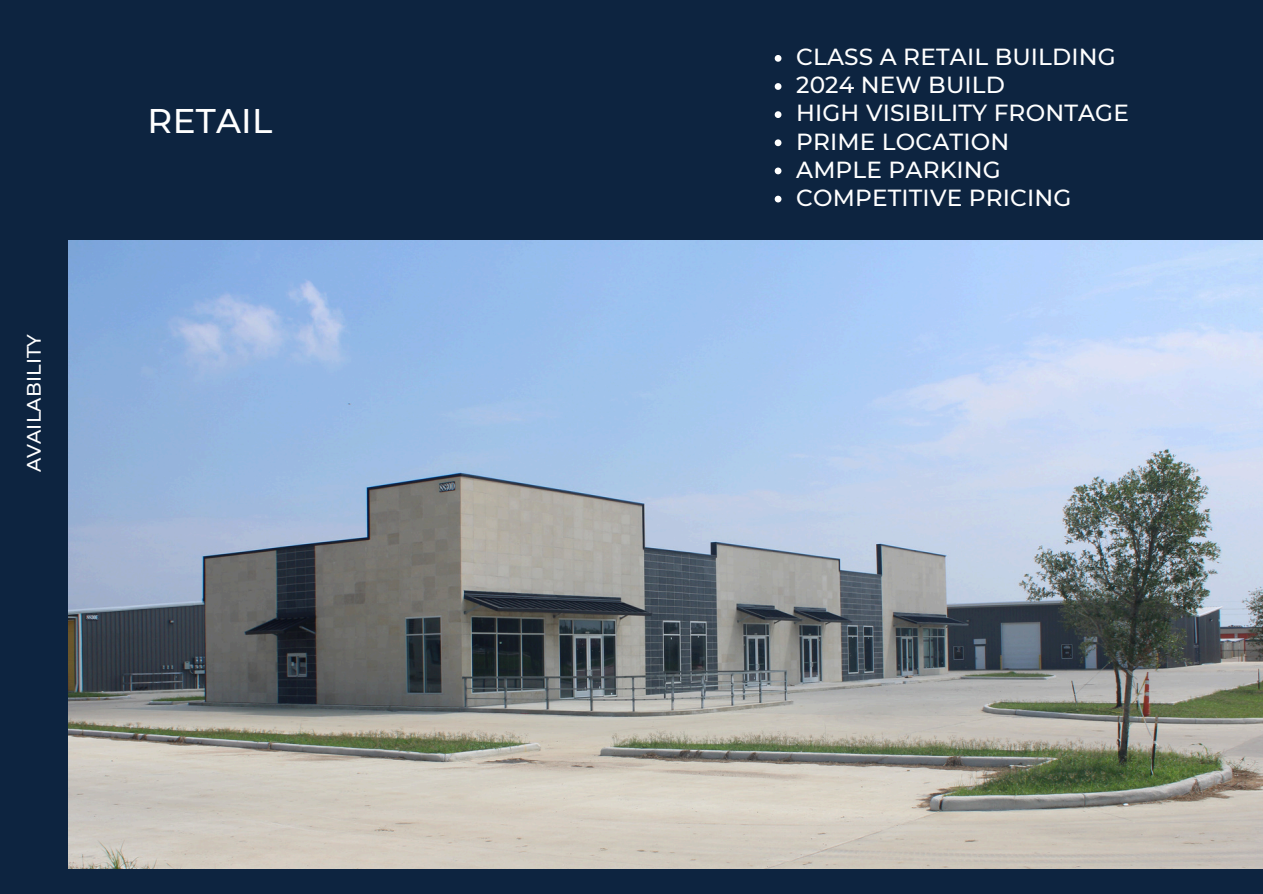
<style>
.page{position:relative;width:1263px;height:894px;background:#fff}
.page>*{position:absolute;margin:0;border:0;box-sizing:border-box;transform-origin:0 0}
.t1{font:500 34.05px "Montserrat";letter-spacing:.005em;color:#fff}
.t2{font:500 23.25px "Montserrat";letter-spacing:.005em;color:#fff}
.t3{font:500 19.5px "Montserrat";letter-spacing:.005em;color:#fff}
</style>
<div class="page">
<div style="left:0;top:0;width:1263px;height:893px;background:#0d2440"></div>
<svg style="left:775px;top:55px;width:6px;height:7px"></svg>
<svg style="left:775px;top:83px;width:6px;height:7px"></svg>
<svg style="left:775px;top:111px;width:6px;height:7px"></svg>
<svg style="left:775px;top:139px;width:6px;height:7px"></svg>
<svg style="left:775px;top:167px;width:6px;height:7px"></svg>
<svg style="left:775px;top:196px;width:6px;height:6px"></svg>
<img style="left:68px;top:240px;width:1195px;height:628px">
<p class="t3" style="left:22px;top:472px;width:140px;rotate:-90deg">AVAILABILITY</p>
<p class="t1" style="left:148px;top:100px;width:126px">RETAIL</p>
<h1 class="t2" style="left:796px;top:43px;width:321px">CLASS A RETAIL BUILDING</h1>
<p class="t2" style="left:796px;top:71px;width:210px">2024 NEW BUILD</p>
<p class="t2" style="left:796px;top:99px;width:334px">HIGH VISIBILITY FRONTAGE</p>
<p class="t2" style="left:796px;top:127px;width:215px">PRIME LOCATION</p>
<p class="t2" style="left:796px;top:155px;width:206px">AMPLE PARKING</p>
<p class="t2" style="left:796px;top:183px;width:277px">COMPETITIVE PRICING</p>
</div>
